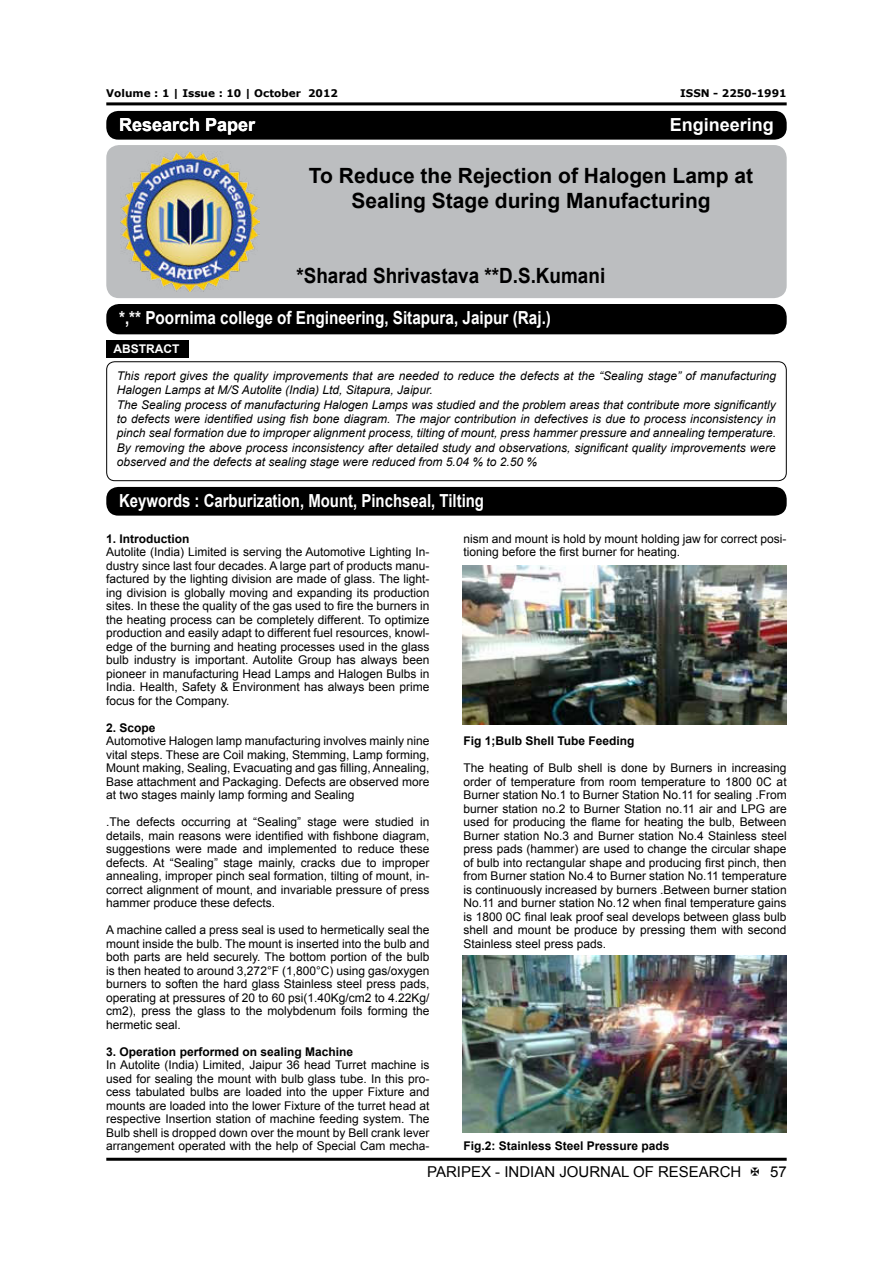
<style>
.page{position:relative;width:893px;height:1263px;background:#fff}
.page>*{position:absolute;margin:0;border:0;box-sizing:border-box;transform-origin:0 0}
.t1{font:700 21px/25.2px "Arial";color:#000;text-align:center}
.t2{font:700 21px "Arial";color:#000;scale:.9 1}
.t3{font:700 18px "Arial";color:#fff;scale:.85 1}
.t4{font:700 18px "Arial";color:#fff;scale:.83 1}
.t5{font:700 18px "Arial";color:#fff}
.t6{font:15px "Arial";color:#000}
.t7{font:12px/13.5px "Arial";color:#000;text-align:justify}
.t8{font:italic 12px/14.4px "Arial";color:#000}
.t9{font:700 12px "Arial";color:#000}
.t10{font:700 12px "Arial";color:#fff}
.t11{font:700 10.5px "Verdana";color:#000}
</style>
<div class="page">
<hr style="left:106px;top:102px;width:681px;height:3px;background:#000">
<hr style="left:106px;top:1158px;width:681px;height:3px;background:#000">
<div style="left:106px;top:145px;width:681px;height:153px;background:#bcbec0;border-radius:13px"></div>
<div style="left:106px;top:111px;width:681px;height:29px;background:#000;border-radius:12px"></div>
<img style="left:120px;top:152px;width:140px;height:139px">
<div style="left:106px;top:487px;width:681px;height:29px;background:#000;border-radius:12px"></div>
<div style="left:106px;top:304px;width:681px;height:30px;background:#000;border-radius:13px"></div>
<div style="left:106px;top:361px;width:681px;height:120px;border:1px solid #000;border-radius:8px"></div>
<div style="left:106px;top:340px;width:82px;height:17px;background:#000"></div>
<img style="left:463px;top:566px;width:324px;height:159px">
<img style="left:463px;top:956px;width:324px;height:176px">
<p class="t11" style="left:106px;top:89px;width:233px">Volume : 1 | Issue : 10 | October 2012</p>
<p class="t11" style="left:680px;top:89px;width:108px">ISSN - 2250-1991</p>
<h2 class="t5" style="left:119px;top:118px;width:138px">Research Paper</h2>
<h2 class="t5" style="left:670px;top:118px;width:106px">Engineering</h2>
<h1 class="t1" style="left:309px;top:165px;width:446px">To Reduce the Rejection of Halogen Lamp at<br>Sealing Stage during Manufacturing</h1>
<h1 class="t2" style="left:296px;top:268px;width:345px">*Sharad Shrivastava **D.S.Kumani</h1>
<h2 class="t3" style="left:119px;top:311px;width:510px">*,** Poornima college of Engineering, Sitapura, Jaipur (Raj.)</h2>
<p class="t10" style="left:113px;top:344px;width:67px">ABSTRACT</p>
<p class="t8" style="left:117px;top:369px;width:661px">This report gives the quality improvements that are needed to reduce the defects at the “Sealing stage” of manufacturing Halogen Lamps at M/S Autolite (India) Ltd, Sitapura, Jaipur.<br>The Sealing process of manufacturing Halogen Lamps was studied and the problem areas that contribute more significantly to defects were identified using fish bone diagram. The major contribution in defectives is due to process inconsistency in pinch seal formation due to improper alignment process, tilting of mount, press hammer pressure and annealing temperature.<br>By removing the above process inconsistency after detailed study and observations, significant quality improvements were observed and the defects at sealing stage were reduced from 5.04 % to 2.50 %</p>
<h2 class="t4" style="left:119px;top:494px;width:441px">Keywords : Carburization, Mount, Pinchseal, Tilting</h2>
<p class="t9" style="left:106px;top:534px;width:85px">1. Introduction</p>
<p class="t7" style="left:106px;top:546px;width:325px">Autolite (India) Limited is serving the Automotive Lighting In&shy;dustry since last four decades. A large part of products manu&shy;factured by the lighting division are made of glass. The light&shy;ing division is globally moving and expanding its production sites. In these the quality of the gas used to fire the burners in the heating process can be completely different. To optimize production and easily adapt to different fuel resources, knowl&shy;edge of the burning and heating processes used in the glass bulb industry is important. Autolite Group has always been pioneer in manufacturing Head Lamps and Halogen Bulbs in India. Health, Safety &amp; Environment has always been prime focus for the Company.</p>
<p class="t9" style="left:106px;top:723px;width:51px">2. Scope</p>
<p class="t7" style="left:106px;top:735px;width:325px">Automotive Halogen lamp manufacturing involves mainly nine vital steps. These are Coil making, Stemming, Lamp forming, Mount making, Sealing, Evacuating and gas filling, Annealing, Base attachment and Packaging. Defects are observed more at two stages mainly lamp forming and Sealing</p>
<p class="t7" style="left:106px;top:816px;width:325px">.The defects occurring at “Sealing” stage were studied in details, main reasons were identified with fishbone diagram, suggestions were made and implemented to reduce these defects. At “Sealing” stage mainly, cracks due to improper annealing, improper pinch seal formation, tilting of mount, in&shy;correct alignment of mount, and invariable pressure of press hammer produce these defects.</p>
<p class="t7" style="left:106px;top:924px;width:325px">A machine called a press seal is used to hermetically seal the mount inside the bulb. The mount is inserted into the bulb and both parts are held securely. The bottom portion of the bulb is then heated to around 3,272°F (1,800°C) using gas/oxygen burners to soften the hard glass Stainless steel press pads, operating at pressures of 20 to 60 psi(1.40Kg/cm2 to 4.22Kg/ cm2), press the glass to the molybdenum foils forming the hermetic seal.</p>
<p class="t9" style="left:106px;top:1047px;width:248px">3. Operation performed on sealing Machine</p>
<p class="t7" style="left:106px;top:1059px;width:325px">In Autolite (India) Limited, Jaipur 36 head Turret machine is used for sealing the mount with bulb glass tube. In this pro&shy;cess tabulated bulbs are loaded into the upper Fixture and mounts are loaded into the lower Fixture of the turret head at respective Insertion station of machine feeding system. The Bulb shell is dropped down over the mount by Bell crank lever arrangement operated with the help of Special Cam mecha-</p>
<p class="t7" style="left:463px;top:533px;width:325px">nism and mount is hold by mount holding jaw for correct posi&shy;tioning before the first burner for heating.</p>
<p class="t9" style="left:463px;top:736px;width:173px">Fig 1;Bulb Shell Tube Feeding</p>
<p class="t7" style="left:463px;top:762px;width:325px">The heating of Bulb shell is done by Burners in increasing order of temperature from room temperature to 1800 0C at Burner station No.1 to Burner Station No.11 for sealing .From burner station no.2 to Burner Station no.11 air and LPG are used for producing the flame for heating the bulb, Between Burner station No.3 and Burner station No.4 Stainless steel press pads (hammer) are used to change the circular shape of bulb into rectangular shape and producing first pinch, then from Burner station No.4 to Burner station No.11 temperature is continuously increased by burners .Between burner station No.11 and burner station No.12 when final temperature gains is 1800 0C final leak proof seal develops between glass bulb shell and mount be produce by pressing them with second Stainless steel press pads.</p>
<p class="t9" style="left:463px;top:1141px;width:208px">Fig.2: Stainless Steel Pressure pads</p>
<p class="t6" style="left:427px;top:1166px;width:316px">PARIPEX - INDIAN JOURNAL OF RESEARCH</p>
<p class="t6" style="left:770px;top:1166px;width:18px">57</p>
</div>
